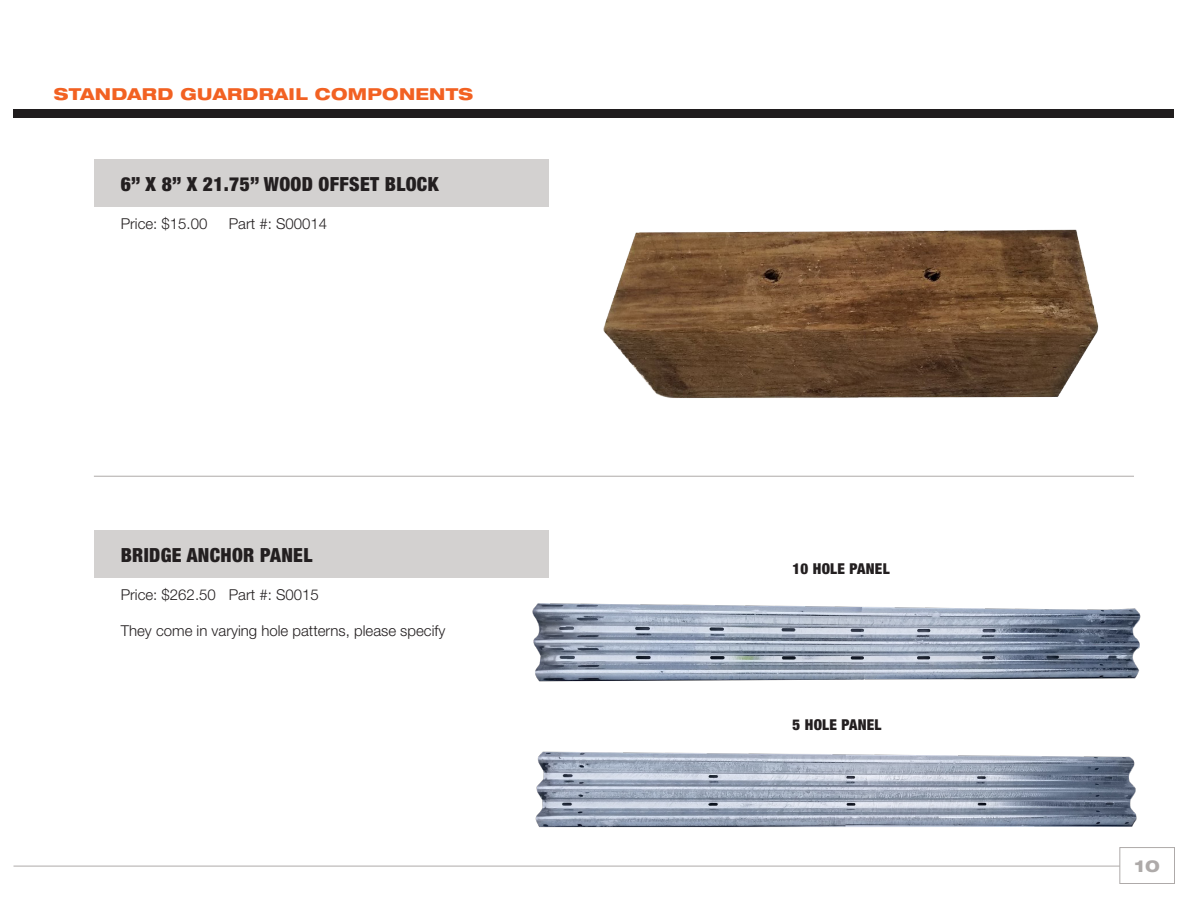
<style>
.page{position:relative;width:1188px;height:918px;background:#fff}
.page>*{position:absolute;margin:0;border:0;box-sizing:border-box;transform-origin:0 0}
.t1{font:900 condensed 19.5px "Helvetica Neue";letter-spacing:.015em;color:#231f20}
.t2{font:800 expanded 16.65px "Helvetica Neue";color:#aeaaa9}
.t3{font:800 expanded 16.5px "Helvetica Neue";letter-spacing:.015em;color:#f26122}
.t4{font:300 15px "Helvetica Neue";color:#231f20}
.t5{font:900 condensed 15px "Helvetica Neue";letter-spacing:.015em;color:#231f20}
</style>
<div class="page">
<hr style="left:14px;top:866px;width:1160px;height:1px;background:#aeaaa9">
<div style="left:14px;top:110px;width:1160px;height:8px;background:#201d1e"></div>
<div style="left:1119px;top:847px;width:56px;height:37px;background:#fff;border:1px solid #aeaaa9"></div>
<div style="left:94px;top:159px;width:455px;height:48px;background:#d3d1d0"></div>
<div style="left:94px;top:530px;width:455px;height:47px;background:#d3d1d0"></div>
<hr style="left:94px;top:476px;width:1040px;height:1px;background:#aeaaa9">
<img style="left:532px;top:603px;width:609px;height:79px">
<img style="left:535px;top:751px;width:602px;height:77px">
<img style="left:603px;top:229px;width:496px;height:169px">
<p class="t3" style="left:54px;top:84px;width:421px">STANDARD GUARDRAIL COMPONENTS</p>
<p class="t1" style="left:121px;top:172px;width:319px">6” X 8” X 21.75” WOOD OFFSET BLOCK</p>
<p class="t4" style="left:121px;top:214px;width:88px">Price: $15.00</p>
<p class="t4" style="left:229px;top:214px;width:100px">Part #: S00014</p>
<p class="t1" style="left:121px;top:543px;width:193px">BRIDGE ANCHOR PANEL</p>
<p class="t4" style="left:121px;top:585px;width:200px">Price: $262.50 Part #: S0015</p>
<p class="t4" style="left:121px;top:621px;width:326px">They come in varying hole patterns, please specify</p>
<p class="t5" style="left:793px;top:560px;width:99px">10 HOLE PANEL</p>
<p class="t5" style="left:793px;top:716px;width:90px">5 HOLE PANEL</p>
<p class="t2" style="left:1135px;top:855px;width:27px">10</p>
</div>
